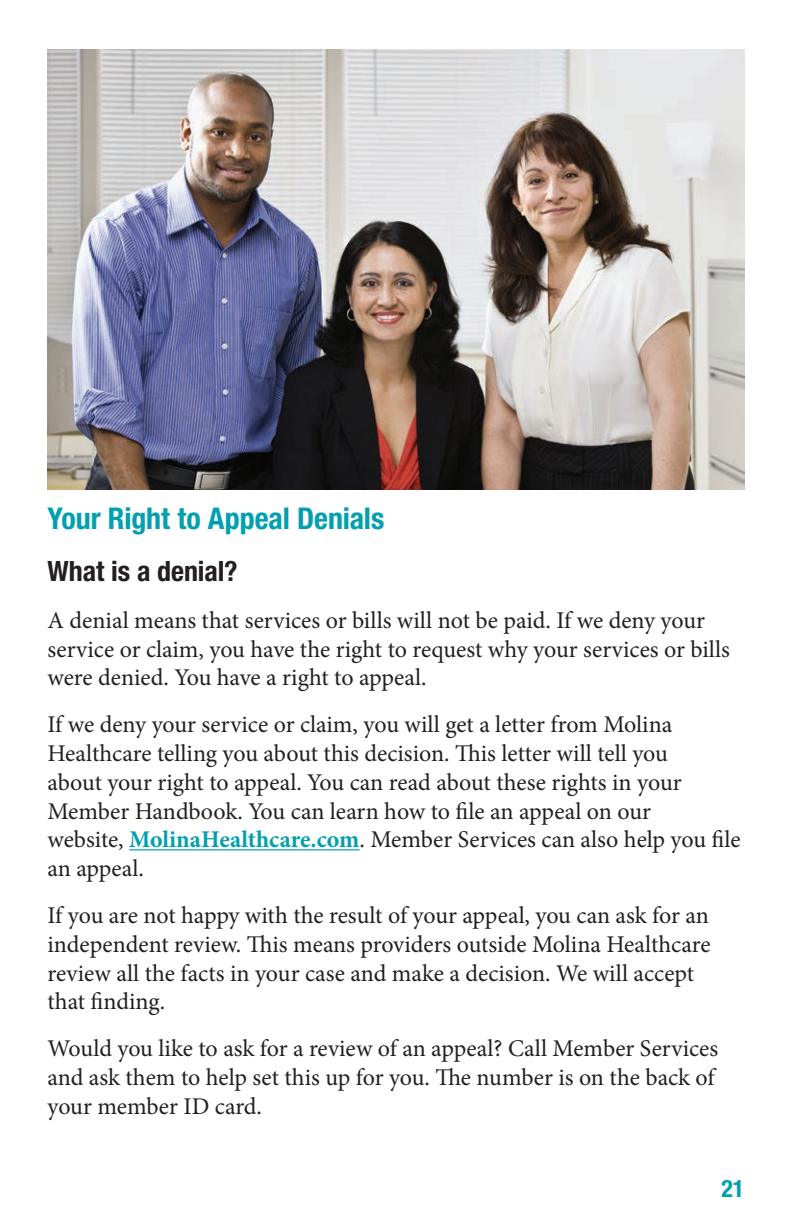
<style>
.page{position:relative;width:792px;height:1224px;background:#fff}
.page>*{position:absolute;margin:0;border:0;box-sizing:border-box;transform-origin:0 0}
.t1{font:700 condensed 30px "Helvetica Neue";letter-spacing:-.005em;color:#00a0b0}
.t2{font:700 condensed 28px "Helvetica Neue";letter-spacing:-.005em;color:#231f20}
.t3{font:24px/28.8px "Minion Pro";color:#231f20}
.t4{font:700 condensed 24px "Helvetica Neue";color:#00a0b0}
.s1{font-weight:700;color:#00a0b0}
</style>
<div class="page">
<hr style="left:129px;top:849px;width:231px;height:1px;background:#00a0b0">
<img style="left:48px;top:49px;width:696px;height:441px">
<h2 class="t1" style="left:48px;top:501px;width:338px">Your Right to Appeal Denials</h2>
<h3 class="t2" style="left:48px;top:554px;width:192px">What is a denial?</h3>
<p class="t3" style="left:48px;top:606px;width:684px">A denial means that services or bills will not be paid. If we deny your service or claim, you have the right to request why your services or bills were denied. You have a right to appeal.</p>
<p class="t3" style="left:48px;top:710px;width:695px">If we deny your service or claim, you will get a letter from Molina Healthcare telling you about this decision. This letter will tell you<br>about your right to appeal. You can read about these rights in your Member Handbook. You can learn how to file an appeal on our<br>website, <span class="s1">MolinaHealthcare.com</span>. Member Services can also help you file an appeal.</p>
<p class="t3" style="left:48px;top:901px;width:665px">If you are not happy with the result of your appeal, you can ask for an independent review. This means providers outside Molina Healthcare review all the facts in your case and make a decision. We will accept that finding.</p>
<p class="t3" style="left:48px;top:1034px;width:672px">Would you like to ask for a review of an appeal? Call Member Services and ask them to help set this up for you. The number is on the back of your member ID card.</p>
<p class="t4" style="left:721px;top:1174px;width:25px">21</p>
</div>
